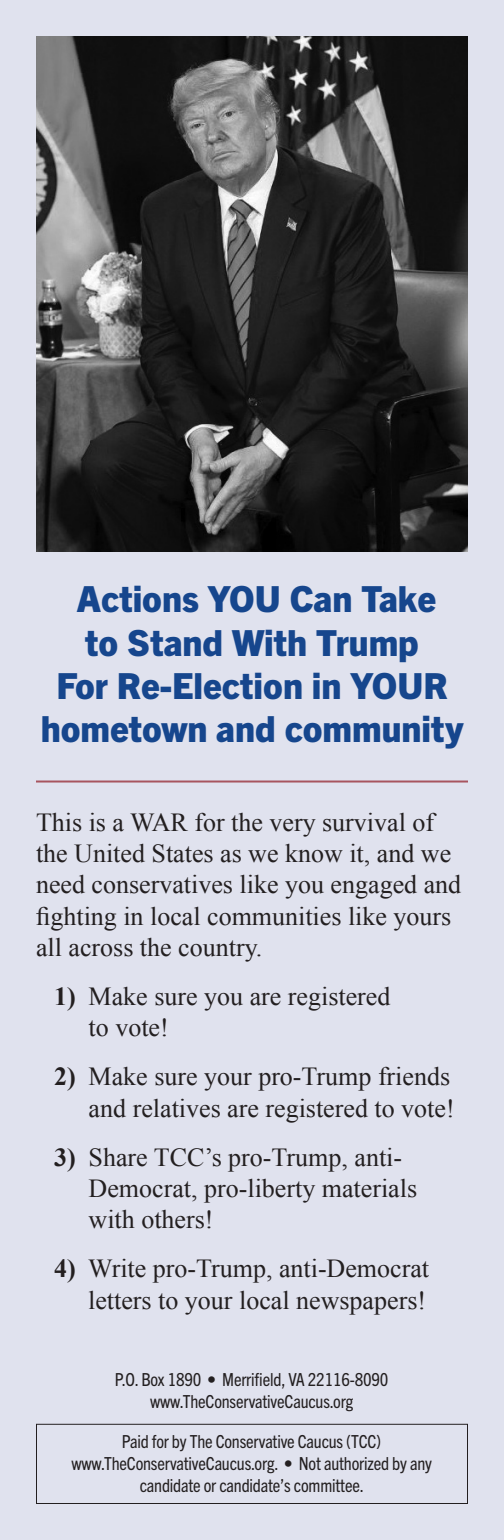
<style>
.page{position:relative;width:504px;height:1540px;background:#e0e2ee}
.page>*{position:absolute;margin:0;border:0;box-sizing:border-box;transform-origin:0 0}
.t1{font:800 36px/43.2px "Trade Gothic Next LT Pro";color:#16468d;text-align:center}
.t2{font:26px/31.2px "Times New Roman";color:#231f20}
.t3{font:condensed 18px/22px "Trade Gothic Next LT Pro";letter-spacing:-.01em;color:#231f20;text-align:center}
.s1{font-weight:700}
</style>
<div class="page">
<div style="left:36px;top:1424px;width:432px;height:80px;border:1px solid #231f20"></div>
<img style="left:36px;top:36px;width:432px;height:515px">
<hr style="left:36px;top:780px;width:432px;height:2px;background:#a8555f">
<p class="t1" style="left:41px;top:575px;width:424px">Actions YOU Can Take<br>to Stand With Trump<br>For Re-Election in YOUR hometown and community</p>
<p class="t2" style="left:36px;top:806px;width:427px">This is a WAR for the very survival of the United States as we know it, and we need conservatives like you engaged and fighting in local communities like yours all across the country.</p>
<p class="t2" style="left:89px;top:980px;width:303px;text-indent:-35px"><span class="s1">1)</span> Make sure you are registered to vote!</p>
<p class="t2" style="left:54px;top:1061px;width:402px;text-align:right"><span class="s1">2)</span> Make sure your pro-Trump friends and relatives are registered to vote!</p>
<p class="t2" style="left:89px;top:1141px;width:330px;text-indent:-35px"><span class="s1">3)</span> Share TCC’s pro-Trump, anti-<br>Democrat, pro-liberty materials with others!</p>
<p class="t2" style="left:54px;top:1253px;width:377px;text-align:right"><span class="s1">4)</span> Write pro-Trump, anti-Democrat letters to your local newspapers!</p>
<p class="t3" style="left:115px;top:1367px;width:275px">P.O. Box 1890 • Merrifield, VA 22116-8090 www.TheConservativeCaucus.org</p>
<p class="t3" style="left:71px;top:1429px;width:362px">Paid for by The Conservative Caucus (TCC) www.TheConservativeCaucus.org. • Not authorized by any candidate or candidate’s committee.</p>
</div>
